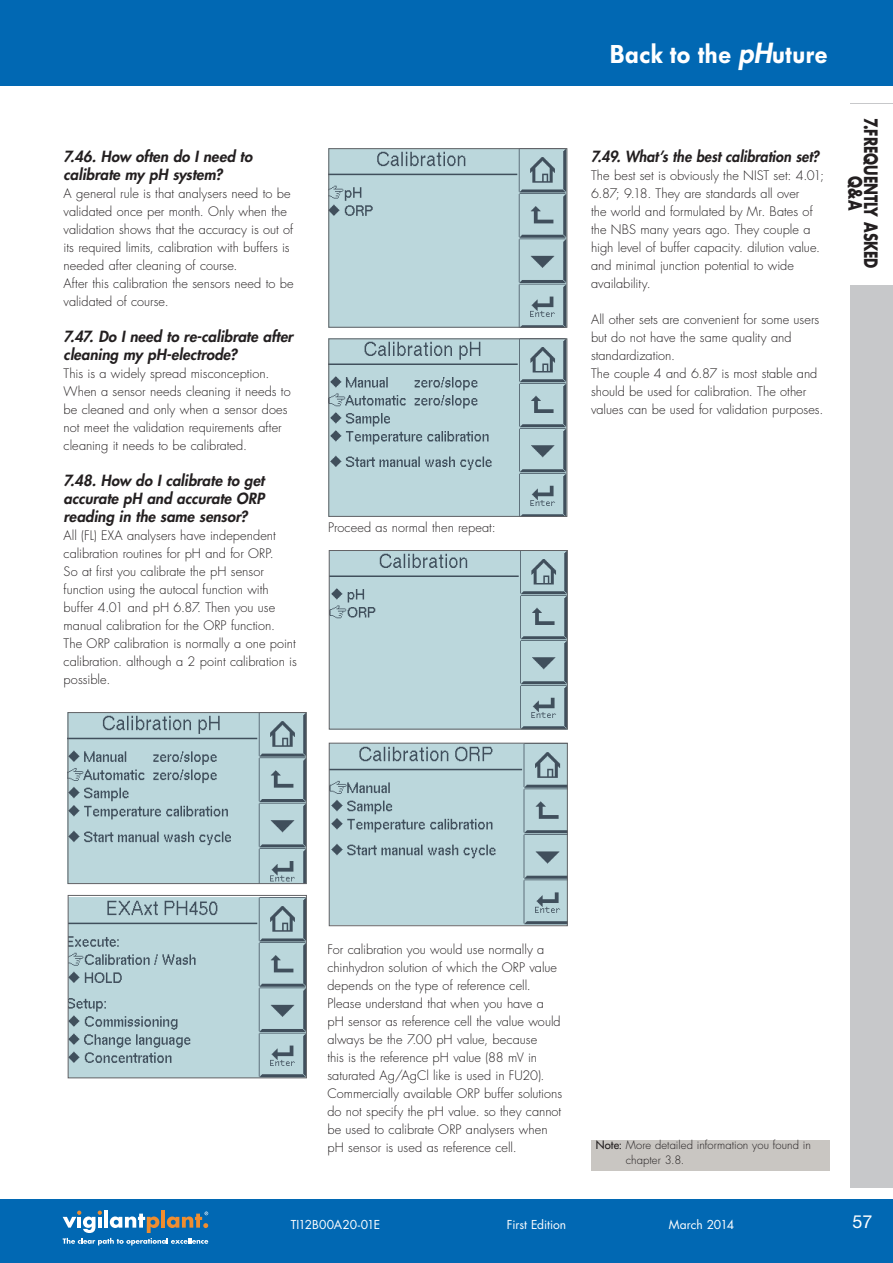
<style>
.page{position:relative;width:893px;height:1263px;background:#fff}
.page>*{position:absolute;margin:0;border:0;box-sizing:border-box;transform-origin:0 0}
.t1{font:800 27px "Futura";color:#fff}
.t2{font:700 18px/15.8px "Futura";letter-spacing:-.005em;color:#231f20;text-align:center;scale:.75 1}
.t3{font:18px "Helvetica Neue";color:#fff}
.t4{font:italic 800 15px/18px "Futura";letter-spacing:.005em;color:#231f20}
.t5{font:italic 800 15px "Futura";letter-spacing:.005em;color:#231f20;scale:.95 1}
.t6{font:300 12.75px/18px "Futura";color:#231f20}
.t7{font:12px "Futura";letter-spacing:-.005em;color:#fff}
.t8{font:300 11.25px/15px "Futura";letter-spacing:.005em;color:#231f20}
.s1{font-style:italic}
.s2{font-weight:400}
</style>
<div class="page">
<div style="left:0;top:1199px;width:893px;height:64px;background:#0168b3"></div>
<div style="left:0;top:0;width:893px;height:86px;background:#0168b3"></div>
<svg style="left:63px;top:1210px;width:145px;height:35px"></svg>
<div style="left:850px;top:104px;width:43px;height:1084px;background:#c7c8ca"></div>
<div style="left:845px;top:104px;width:48px;height:181px;background:#fff"></div>
<img style="left:70px;top:714px;width:235px;height:168px">
<div style="left:68px;top:712px;width:239px;height:172px;border:1px solid #636366"></div>
<img style="left:70px;top:898px;width:235px;height:178px">
<div style="left:68px;top:895px;width:239px;height:183px;border:1px solid #636366"></div>
<img style="left:330px;top:150px;width:235px;height:176px">
<div style="left:328px;top:148px;width:239px;height:180px;border:1px solid #636366"></div>
<img style="left:330px;top:340px;width:235px;height:175px">
<div style="left:328px;top:338px;width:239px;height:179px;border:1px solid #636366"></div>
<img style="left:331px;top:552px;width:235px;height:175px">
<div style="left:329px;top:550px;width:239px;height:179px;border:1px solid #636366"></div>
<img style="left:331px;top:745px;width:235px;height:179px">
<div style="left:329px;top:743px;width:239px;height:183px;border:1px solid #636366"></div>
<div style="left:591px;top:1140px;width:238px;height:31px;background:#c9c6c2"></div>
<p class="t4" style="left:64px;top:147px;width:190px">7.46. How often do I need to calibrate my pH system?</p>
<p class="t6" style="left:64px;top:185px;width:231px">A general rule is that analysers need to be validated once per month. Only when the validation shows that the accuracy is out of its required limits, calibration with buffers is needed after cleaning of course.<br>After this calibration the sensors need to be validated of course.</p>
<p class="t4" style="left:64px;top:327px;width:231px">7.47. Do I need to re-calibrate after cleaning my pH-electrode?</p>
<p class="t6" style="left:64px;top:365px;width:228px">This is a widely spread misconception.<br>When a sensor needs cleaning it needs to be cleaned and only when a sensor does not meet the validation requirements after cleaning it needs to be calibrated.</p>
<p class="t4" style="left:64px;top:471px;width:202px;text-align:justify">7.48. How do I calibrate to get accurate pH and accurate ORP reading in the same sensor?</p>
<p class="t6" style="left:64px;top:527px;width:235px">All (FL) EXA analysers have independent calibration routines for pH and for ORP.<br>So at first you calibrate the pH sensor function using the autocal function with buffer 4.01 and pH 6.87. Then you use manual calibration for the ORP function.<br>The ORP calibration is normally a one point calibration. although a 2 point calibration is possible.</p>
<p class="t6" style="left:328px;top:519px;width:169px">Proceed as normal then repeat:</p>
<h1 class="t1" style="left:609px;top:38px;width:220px">Back to the <span class="s1">pH</span>uture</h1>
<p class="t5" style="left:591px;top:146px;width:241px">7.49. What’s the best calibration set?</p>
<p class="t6" style="left:591px;top:167px;width:234px">The best set is obviously the N IST set: 4.01; 6.87; 9.18. They are standards all over<br>the world and formulated by Mr. Bates of the N BS many years ago. They couple a high level of buffer capacity. dilution value. and minimal junction potential to wide availability.</p>
<p class="t6" style="left:591px;top:311px;width:234px">All other sets are convenient for some users but do not have the same quality and standardization.<br>The couple 4 and 6.87 is most stable and should be used for calibration. The other values can be used for validation purposes.</p>
<h2 class="t2" style="left:879px;top:118px;width:201px;rotate:90deg">7.Frequently Asked<br>Q&amp;A</h2>
<p class="t6" style="left:327px;top:941px;width:236px">For calibration you would use normally a chinhydron solution of which the ORP value depends on the type of reference cell.<br>Please understand that when you have a pH sensor as reference cell the value would always be the 7.00 pH value, because<br>this is the reference pH value (88 mV in saturated Ag/AgCl like is used in FU20).<br>Commercially available ORP buffer solutions do not specify the pH value. so they cannot be used to calibrate ORP analysers when pH sensor is used as reference cell.</p>
<p class="t8" style="left:626px;top:1138px;width:187px;text-indent:-30px"><span class="s2">Note:</span> More detailed information you found in chapter 3.8.</p>
<p class="t7" style="left:291px;top:1216px;width:91px">TI12B00A20-01E</p>
<p class="t7" style="left:507px;top:1216px;width:61px">First Edition</p>
<p class="t7" style="left:669px;top:1216px;width:67px">March 2014</p>
<h2 class="t3" style="left:852px;top:1211px;width:22px">57</h2>
</div>
